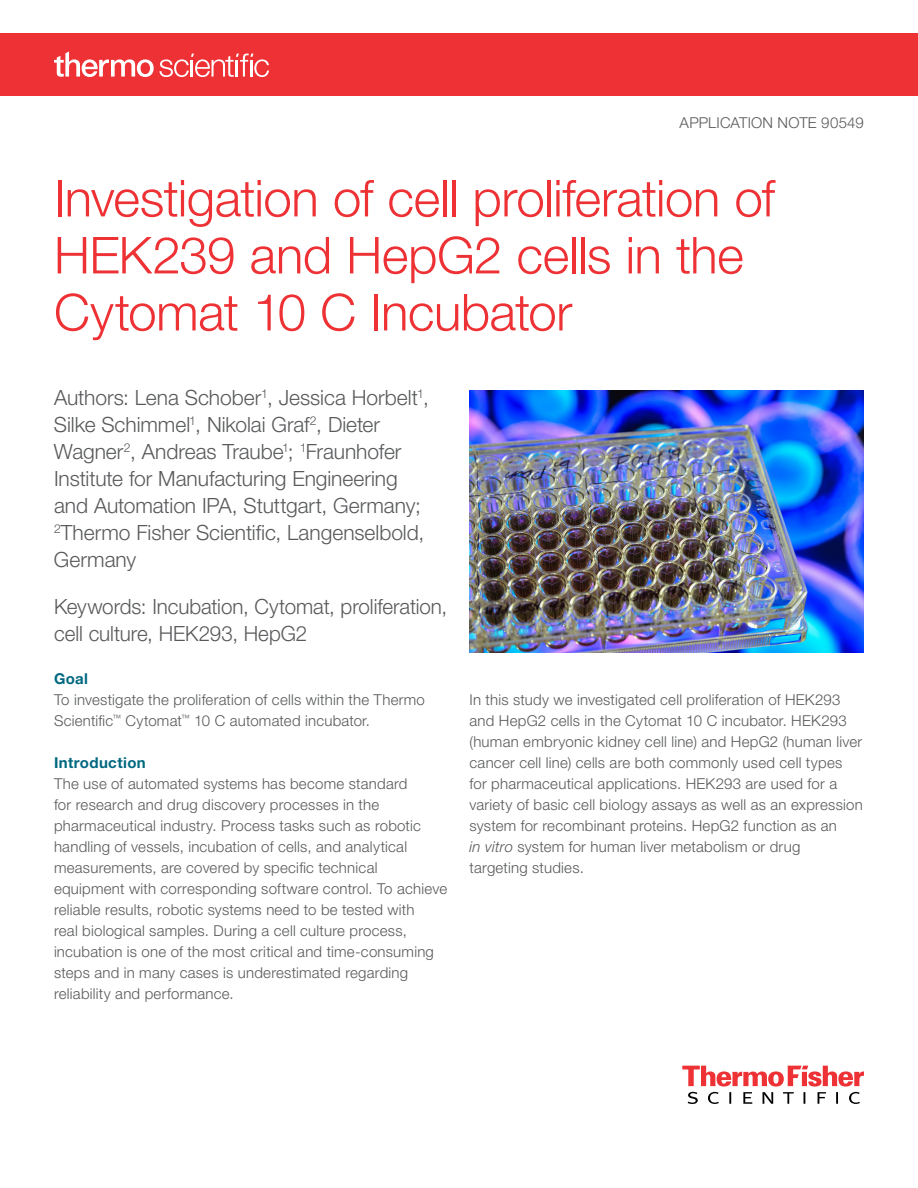
<style>
.page{position:relative;width:918px;height:1188px;background:#fff}
.page>*{position:absolute;margin:0;border:0;box-sizing:border-box;transform-origin:0 0}
.t1{font:300 51px/57px "Helvetica Neue LTW1 G";letter-spacing:-.01em;color:#ee3134}
.t2{font:300 21px/27px "Helvetica Neue LTW1 G";color:#58595b}
.t3{font:300 15px/21px "Helvetica Neue LTW1 G";letter-spacing:.015em;color:#58595b}
.t4{font:700 15px "Helvetica Neue LTW1 G";letter-spacing:.025em;color:#006880}
.s1{font-style:italic}
</style>
<div class="page">
<svg style="left:682px;top:1066px;width:182px;height:38px"></svg>
<img style="left:470px;top:390px;width:394px;height:263px">
<div style="left:0;top:33px;width:918px;height:63px;background:#ee3134"></div>
<svg style="left:54px;top:51px;width:215px;height:26px"></svg>
<p class="t3" style="left:680px;top:112px;width:186px">APPLICATION NOTE 90549</p>
<h1 class="t1" style="left:54px;top:170px;width:722px">Investigation of cell proliferation of<br>HEK239 and HepG2 cells in the<br>Cytomat 10 C Incubator</h1>
<p class="t2" style="left:54px;top:384px;width:377px">Authors: Lena Schober<sup>1</sup>, Jessica Horbelt<sup>1</sup>, Silke Schimmel<sup>1</sup>, Nikolai Graf<sup>2</sup>, Dieter Wagner<sup>2</sup>, Andreas Traube<sup>1</sup>; <sup>1</sup>Fraunhofer Institute for Manufacturing Engineering and Automation IPA, Stuttgart, Germany; <sup>2</sup>Thermo Fisher Scientific, Langenselbold, Germany</p>
<h2 class="t2" style="left:54px;top:593px;width:395px">Keywords: Incubation, Cytomat, proliferation, cell culture, HEK293, HepG2</h2>
<p class="t4" style="left:54px;top:669px;width:36px">Goal</p>
<p class="t3" style="left:54px;top:689px;width:372px">To investigate the proliferation of cells within the Thermo<br>Scientific<sup>™</sup> Cytomat<sup>™</sup> 10 C automated incubator.</p>
<p class="t4" style="left:54px;top:753px;width:93px">Introduction</p>
<p class="t3" style="left:54px;top:773px;width:395px">The use of automated systems has become standard<br>for research and drug discovery processes in the pharmaceutical industry. Process tasks such as robotic handling of vessels, incubation of cells, and analytical measurements, are covered by specific technical equipment with corresponding software control. To achieve reliable results, robotic systems need to be tested with<br>real biological samples. During a cell culture process, incubation is one of the most critical and time-consuming steps and in many cases is underestimated regarding reliability and performance.</p>
<p class="t3" style="left:470px;top:689px;width:395px">In this study we investigated cell proliferation of HEK293 and HepG2 cells in the Cytomat 10 C incubator. HEK293 (human embryonic kidney cell line) and HepG2 (human liver cancer cell line) cells are both commonly used cell types for pharmaceutical applications. HEK293 are used for a variety of basic cell biology assays as well as an expression system for recombinant proteins. HepG2 function as an<br><span class="s1">in vitro</span> system for human liver metabolism or drug<br>targeting studies.</p>
</div>
